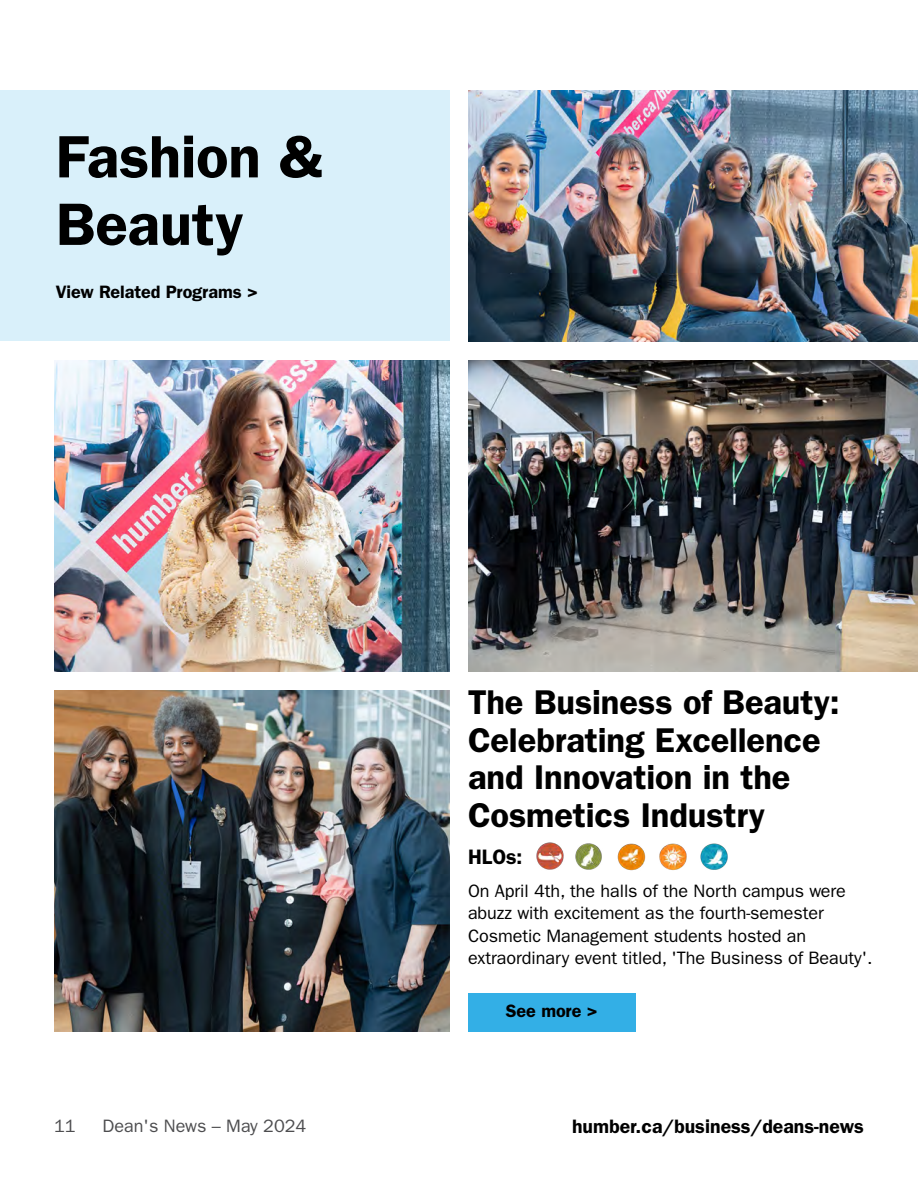
<style>
.page{position:relative;width:918px;height:1188px;background:#fff}
.page>*{position:absolute;margin:0;border:0;box-sizing:border-box;transform-origin:0 0}
.heading_-_h1{font:600 60px/67.5px "ITC Franklin Gothic Std";letter-spacing:-.005em;color:#000}
.subheading_-_h2{font:600 34.5px/37.5px "ITC Franklin Gothic Std";letter-spacing:-.005em;color:#000}
.HLOs_-_H2{font:600 21px "ITC Franklin Gothic Std";color:#000}
.t1{font:600 19.5px "ITC Franklin Gothic Std";color:#000}
.body_-_p{font:18px/22.5px "ITC Franklin Gothic Std";letter-spacing:-.005em;color:#000}
.body_links_-_p{font:600 18px "ITC Franklin Gothic Std";letter-spacing:-.005em;color:#000}
.t2{font:18px "ITC Franklin Gothic Std";color:#4d4d4f}
</style>
<div class="page">
<div style="left:0;top:91px;width:450px;height:250px;background:#d9f0fa"></div>
<img style="left:536px;top:842px;width:28px;height:28px">
<img style="left:617px;top:843px;width:29px;height:28px">
<img style="left:575px;top:843px;width:27px;height:27px">
<img style="left:659px;top:843px;width:28px;height:27px">
<img style="left:700px;top:843px;width:28px;height:27px">
<div style="left:468px;top:993px;width:167px;height:39px;background:#33afe6"></div>
<img style="left:54px;top:360px;width:396px;height:311px">
<img style="left:468px;top:91px;width:450px;height:250px">
<img style="left:468px;top:360px;width:450px;height:311px">
<img style="left:54px;top:690px;width:396px;height:342px">
<h1 class="heading_-_h1" style="left:56px;top:123px;width:268px">Fashion &amp;<br>Beauty</h1>
<p class="body_links_-_p" style="left:56px;top:281px;width:204px">View Related Programs &gt;</p>
<h2 class="subheading_-_h2" style="left:468px;top:684px;width:373px">The Business of Beauty:<br>Celebrating Excellence and Innovation in the<br>Cosmetics Industry</h2>
<p class="HLOs_-_H2" style="left:468px;top:844px;width:56px">HLOs:</p>
<p class="body_-_p" style="left:468px;top:880px;width:406px">On April 4th, the halls of the North campus were abuzz with excitement as the fourth-semester Cosmetic Management students hosted an extraordinary event titled, 'The Business of Beauty'.</p>
<p class="body_links_-_p" style="left:506px;top:1000px;width:93px">See more &gt;</p>
<p class="t2" style="left:54px;top:1115px;width:23px">11</p>
<p class="t2" style="left:103px;top:1115px;width:205px">Dean's News – May 2024</p>
<p class="t1" style="left:572px;top:1115px;width:293px">humber.ca/business/deans-news</p>
</div>
